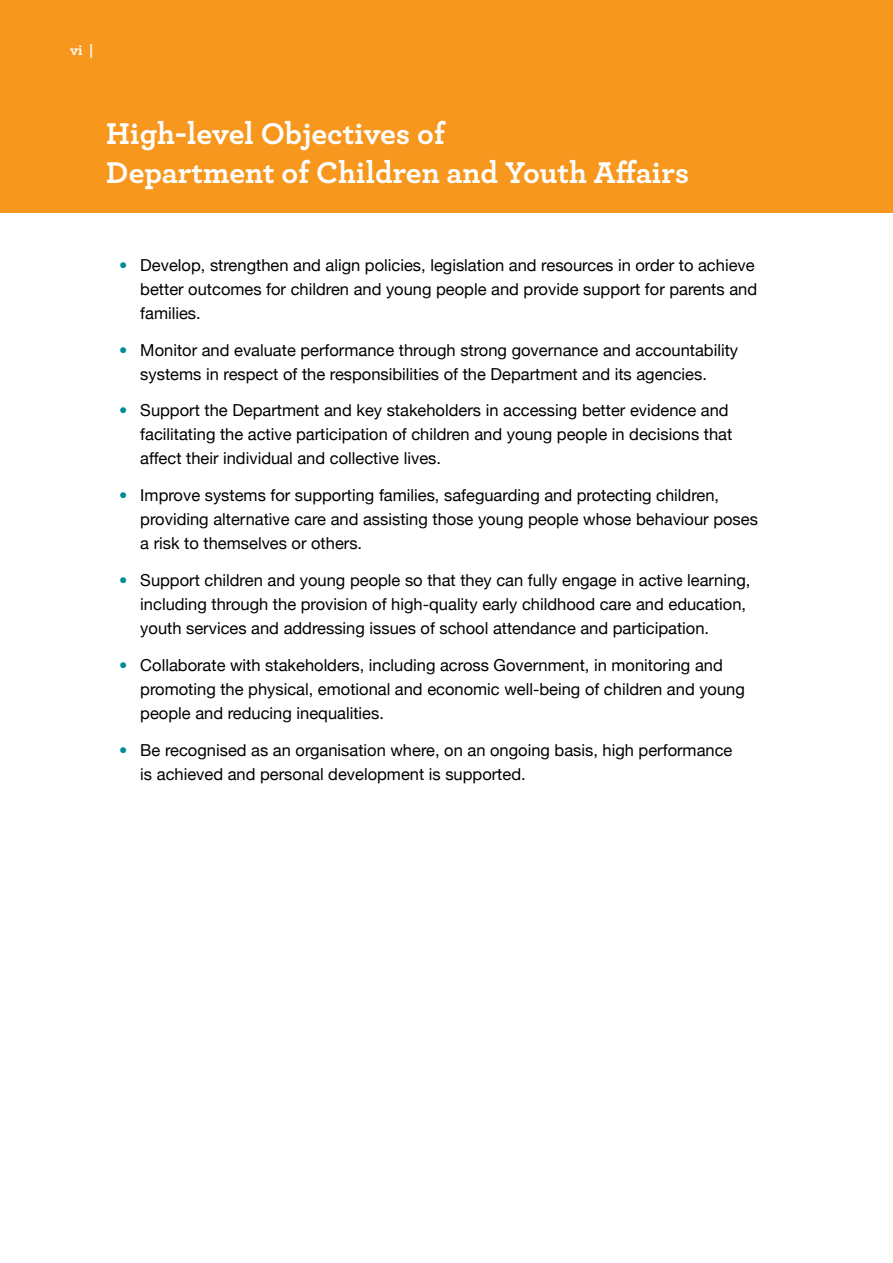
<style>
.page{position:relative;width:893px;height:1263px;background:#fff}
.page>*{position:absolute;margin:0;border:0;box-sizing:border-box;transform-origin:0 0}
.t1{font:700 31.5px/39px "Archer";color:#fff}
.t2{font:16.5px/24px "Helvetica Neue";color:#000}
.t3{font:700 15px "Archer";color:#fff}
.s1{color:#008c99}
</style>
<div class="page">
<div style="left:0;top:0;width:893px;height:213px;background:#f8971d"></div>
<p class="t3" style="left:70px;top:38px;width:25px">vi |</p>
<h1 class="t1" style="left:106px;top:112px;width:584px">High-level Objectives of<br>Department of Children and Youth Affairs</h1>
<p class="t2" style="left:140px;top:253px;width:618px;text-indent:-21px"><span class="s1">•</span> Develop, strengthen and align policies, legislation and resources in order to achieve better outcomes for children and young people and provide support for parents and families.</p>
<p class="t2" style="left:119px;top:338px;width:621px;text-align:center"><span class="s1">•</span> Monitor and evaluate performance through strong governance and accountability systems in respect of the responsibilities of the Department and its agencies.</p>
<p class="t2" style="left:140px;top:398px;width:593px;text-indent:-21px"><span class="s1">•</span> Support the Department and key stakeholders in accessing better evidence and facilitating the active participation of children and young people in decisions that affect their individual and collective lives.</p>
<p class="t2" style="left:140px;top:483px;width:619px;text-indent:-21px"><span class="s1">•</span> Improve systems for supporting families, safeguarding and protecting children, providing alternative care and assisting those young people whose behaviour poses a risk to themselves or others.</p>
<p class="t2" style="left:140px;top:568px;width:612px;text-indent:-21px"><span class="s1">•</span> Support children and young people so that they can fully engage in active learning, including through the provision of high-quality early childhood care and education, youth services and addressing issues of school attendance and participation.</p>
<p class="t2" style="left:140px;top:653px;width:606px;text-indent:-21px"><span class="s1">•</span> Collaborate with stakeholders, including across Government, in monitoring and promoting the physical, emotional and economic well-being of children and young people and reducing inequalities.</p>
<p class="t2" style="left:140px;top:737px;width:594px;text-indent:-21px"><span class="s1">•</span> Be recognised as an organisation where, on an ongoing basis, high performance is achieved and personal development is supported.</p>
</div>
